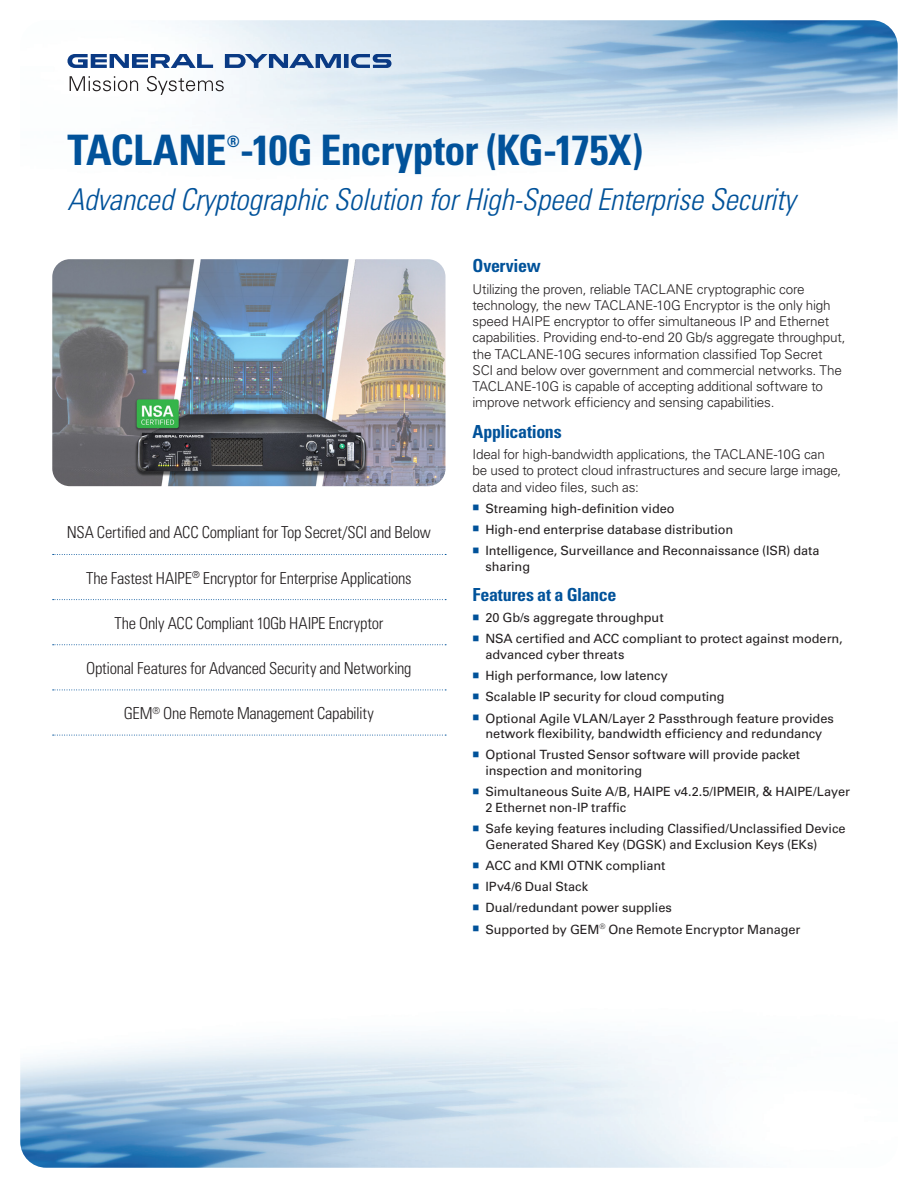
<style>
.page{position:relative;width:918px;height:1188px;background:#fff}
.page>*{position:absolute;margin:0;border:0;box-sizing:border-box;transform-origin:0 0}
.Front-Title{font:700 condensed 42px "Univers LT Std";letter-spacing:-.02em;color:#01529a}
.Front_Subtitle{font:italic 300 condensed 30px "Univers LT Std";letter-spacing:-.005em;color:#01529a}
.Subheads{font:700 condensed 18px "Univers LT Std";letter-spacing:-.02em;color:#01529a}
.Front_Key_Message{font:300 condensed 16.5px "Univers LT Std";letter-spacing:-.015em;color:#231f20}
.Front-Title-2{font:700 condensed 15.75px "Univers LT Std";color:#01529a}
.Body{font:300 13.5px/16.2px "Univers LT Std";letter-spacing:-.015em;color:#231f20}
.t1{font:12.75px/15.8px "Univers LT Std";letter-spacing:-.005em;color:#231f20}
.s1{color:#01529a}
</style>
<div class="page">
<img style="left:20px;top:20px;width:878px;height:1148px">
<svg style="left:68px;top:54px;width:324px;height:14px"></svg>
<svg style="left:70px;top:76px;width:68px;height:15px"></svg>
<svg style="left:147px;top:76px;width:77px;height:19px"></svg>
<svg style="left:53px;top:554px;width:393px;height:1px"></svg>
<svg style="left:53px;top:599px;width:393px;height:1px"></svg>
<svg style="left:53px;top:644px;width:393px;height:1px"></svg>
<svg style="left:53px;top:690px;width:393px;height:1px"></svg>
<svg style="left:53px;top:735px;width:393px;height:1px"></svg>
<img style="left:52px;top:259px;width:394px;height:227px">
<p class="Front-Title" style="left:68px;top:125px;width:577px">TACLANE -10G Encryptor (KG-175X)</p>
<p class="Front-Title-2" style="left:227px;top:132px;width:15px">®</p>
<p class="Front_Subtitle" style="left:68px;top:182px;width:730px">Advanced Cryptographic Solution for High-Speed Enterprise Security</p>
<p class="Front_Key_Message" style="left:67px;top:523px;width:366px">NSA Certified and ACC Compliant for Top Secret/SCI and Below</p>
<p class="Front_Key_Message" style="left:86px;top:568px;width:327px">The Fastest HAIPE<sup>®</sup> Encryptor for Enterprise Applications</p>
<p class="Front_Key_Message" style="left:114px;top:613px;width:270px">The Only ACC Compliant 10Gb HAIPE Encryptor</p>
<p class="Front_Key_Message" style="left:86px;top:658px;width:327px">Optional Features for Advanced Security and Networking</p>
<p class="Front_Key_Message" style="left:124px;top:703px;width:252px">GEM<sup>®</sup> One Remote Management Capability</p>
<p class="Subheads" style="left:472px;top:255px;width:70px">Overview</p>
<p class="Body" style="left:472px;top:281px;width:375px">Utilizing the proven, reliable TACLANE cryptographic core technology, the new TACLANE-10G Encryptor is the only high speed HAIPE encryptor to offer simultaneous IP and Ethernet capabilities. Providing end-to-end 20 Gb/s aggregate throughput, the TACLANE-10G secures information classified Top Secret SCI and below over government and commercial networks. The TACLANE-10G is capable of accepting additional software to improve network efficiency and sensing capabilities.</p>
<p class="Subheads" style="left:472px;top:420px;width:91px">Applications</p>
<p class="Body" style="left:472px;top:446px;width:370px">Ideal for high-bandwidth applications, the TACLANE-10G can be used to protect cloud infrastructures and secure large image, data and video files, such as:</p>
<p class="t1" style="left:472px;top:500px;width:204px"><span class="s1">■</span> Streaming high-definition video</p>
<p class="t1" style="left:472px;top:522px;width:262px"><span class="s1">■</span> High-end enterprise database distribution</p>
<p class="t1" style="left:485px;top:543px;width:336px;text-indent:-13px"><span class="s1">■</span> Intelligence, Surveillance and Reconnaissance (ISR) data sharing</p>
<p class="Subheads" style="left:472px;top:584px;width:146px">Features at a Glance</p>
<p class="t1" style="left:472px;top:610px;width:193px"><span class="s1">■</span> 20 Gb/s aggregate throughput</p>
<p class="t1" style="left:485px;top:631px;width:359px;text-indent:-13px"><span class="s1">■</span> NSA certified and ACC compliant to protect against modern, advanced cyber threats</p>
<p class="t1" style="left:472px;top:668px;width:197px"><span class="s1">■</span> High performance, low latency</p>
<p class="t1" style="left:472px;top:689px;width:254px"><span class="s1">■</span> Scalable IP security for cloud computing</p>
<p class="t1" style="left:472px;top:710px;width:363px;text-align:center"><span class="s1">■</span> Optional Agile VLAN/Layer 2 Passthrough feature provides network flexibility, bandwidth efficiency and redundancy</p>
<p class="t1" style="left:485px;top:747px;width:316px;text-indent:-13px"><span class="s1">■</span> Optional Trusted Sensor software will provide packet inspection and monitoring</p>
<p class="t1" style="left:485px;top:784px;width:366px;text-indent:-13px"><span class="s1">■</span> Simultaneous Suite A/B, HAIPE v4.2.5/IPMEIR, &amp; HAIPE/Layer<br>2 Ethernet non-IP traffic</p>
<p class="t1" style="left:485px;top:821px;width:362px;text-indent:-13px"><span class="s1">■</span> Safe keying features including Classified/Unclassified Device<br>Generated Shared Key (DGSK) and Exclusion Keys (EKs)</p>
<p class="t1" style="left:472px;top:858px;width:194px"><span class="s1">■</span> ACC and KMI OTNK compliant</p>
<p class="t1" style="left:472px;top:879px;width:117px"><span class="s1">■</span> IPv4/6 Dual Stack</p>
<p class="t1" style="left:472px;top:900px;width:201px"><span class="s1">■</span> Dual/redundant power supplies</p>
<p class="t1" style="left:472px;top:921px;width:329px"><span class="s1">■</span> Supported by GEM<sup>®</sup> One Remote Encryptor Manager</p>
</div>
